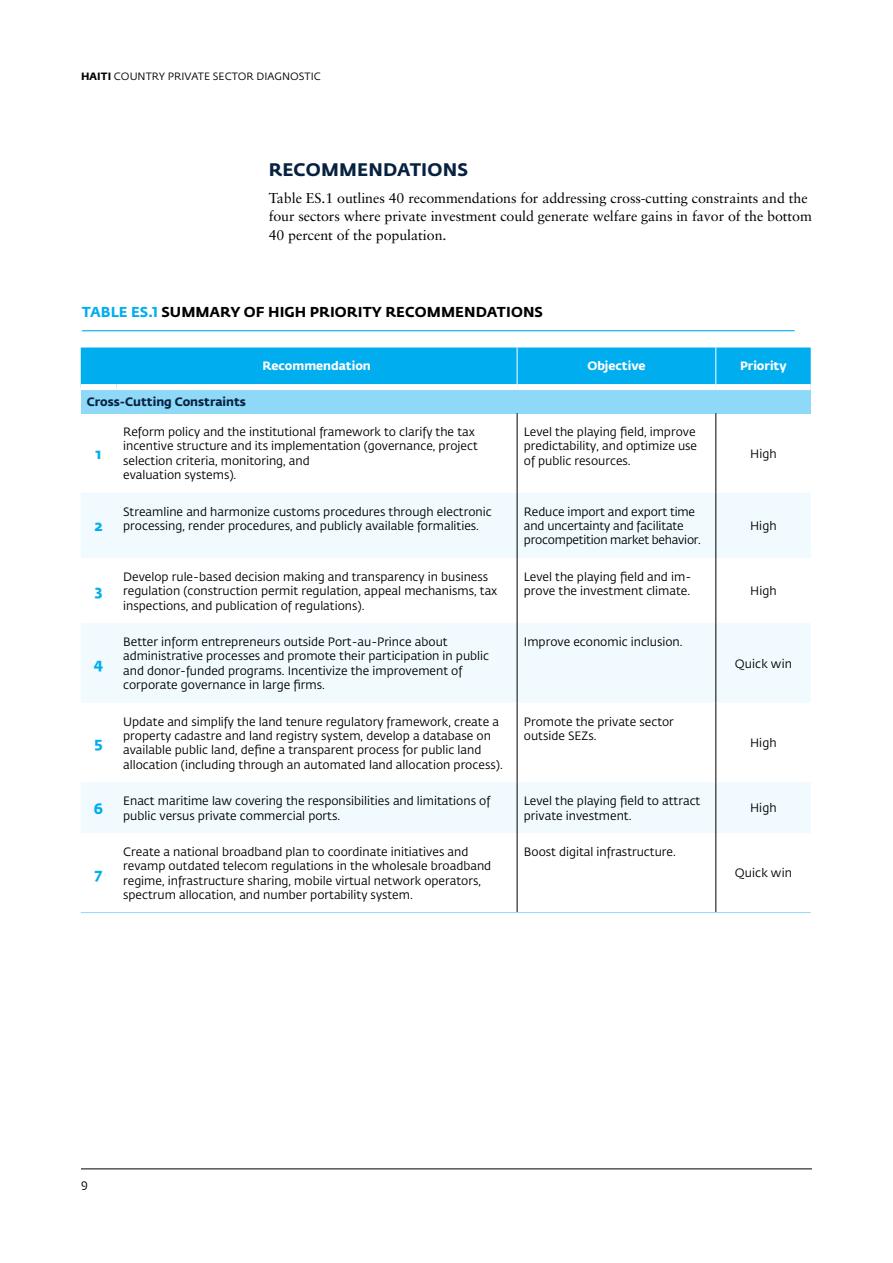
<style>
.page{position:relative;width:893px;height:1263px;background:#fff}
.page>*{position:absolute;margin:0;border:0;box-sizing:border-box;transform-origin:0 0}
.t1{font:700 18px "Fedra Sans Std";letter-spacing:.01em;color:#072241}
.t2{font:700 15px "Fedra Sans Std";color:#00aeef}
.t3{font:14.25px/18.8px "Sabon LT Pro";letter-spacing:-.005em;color:#000}
.t4{font:700 14.25px "Fedra Sans Std";letter-spacing:.01em;color:#000}
.t5{font:12px/14.4px "Fedra Sans Std";color:#000}
.t6{font:700 12px "Fedra Sans Std";color:#fff}
.t7{font:700 12px "Fedra Sans Std";color:#072241}
.t8{font:10.5px "Fedra Sans Std";color:#000}
.s1{font-weight:700}
.s2{color:#00aeef}
</style>
<div class="page">
<hr style="left:81px;top:1168px;width:731px;height:1px;background:#000">
<hr style="left:82px;top:330px;width:713px;height:1px;background:#00aeef">
<div style="left:81px;top:347px;width:730px;height:37px;background:#00aeef"></div>
<div style="left:81px;top:387px;width:730px;height:26px;background:#8ed8f8"></div>
<svg style="left:81px;top:493px;width:730px;height:340px;fill:#f1fafe"></svg>
<hr style="left:517px;top:833px;width:1px;height:79px;background:#000">
<hr style="left:716px;top:833px;width:1px;height:79px;background:#000">
<hr style="left:517px;top:413px;width:1px;height:80px;background:#000">
<hr style="left:716px;top:413px;width:1px;height:80px;background:#000">
<hr style="left:517px;top:493px;width:1px;height:65px;background:#000">
<hr style="left:716px;top:493px;width:1px;height:65px;background:#000">
<hr style="left:517px;top:558px;width:1px;height:65px;background:#000">
<hr style="left:716px;top:558px;width:1px;height:65px;background:#000">
<hr style="left:517px;top:623px;width:1px;height:80px;background:#000">
<hr style="left:716px;top:623px;width:1px;height:80px;background:#000">
<hr style="left:517px;top:703px;width:1px;height:79px;background:#000">
<hr style="left:716px;top:703px;width:1px;height:79px;background:#000">
<hr style="left:517px;top:782px;width:1px;height:51px;background:#000">
<hr style="left:716px;top:782px;width:1px;height:51px;background:#000">
<hr style="left:517px;top:347px;width:1px;height:37px;background:#fff">
<hr style="left:716px;top:347px;width:1px;height:37px;background:#fff">
<hr style="left:81px;top:912px;width:35px;height:1px;background:#8ed8f8">
<hr style="left:116px;top:912px;width:401px;height:1px;background:#8ed8f8">
<hr style="left:517px;top:912px;width:199px;height:1px;background:#8ed8f8">
<hr style="left:716px;top:912px;width:95px;height:1px;background:#8ed8f8">
<div style="left:81px;top:384px;width:35px;height:6px;background:#fff"></div>
<div style="left:116px;top:384px;width:401px;height:6px;background:#fff"></div>
<div style="left:517px;top:384px;width:199px;height:6px;background:#fff"></div>
<div style="left:716px;top:384px;width:95px;height:6px;background:#fff"></div>
<p class="t8" style="left:81px;top:70px;width:241px"><span class="s1">HAITI</span> COUNTRY PRIVATE SECTOR DIAGNOSTIC</p>
<h1 class="t1" style="left:269px;top:158px;width:201px">RECOMMENDATIONS</h1>
<p class="t3" style="left:269px;top:188px;width:545px">Table ES.1 outlines 40 recommendations for addressing cross-cutting constraints and the four sectors where private investment could generate welfare gains in favor of the bottom<br>40 percent of the population.</p>
<p class="t4" style="left:82px;top:302px;width:463px"><span class="s2">TABLE ES.1</span> SUMMARY OF HIGH PRIORITY RECOMMENDATIONS</p>
<p class="t7" style="left:87px;top:394px;width:161px">Cross-Cutting Constraints</p>
<p class="t6" style="left:262px;top:358px;width:110px">Recommendation</p>
<p class="t6" style="left:587px;top:358px;width:60px">Objective</p>
<p class="t6" style="left:740px;top:358px;width:48px">Priority</p>
<p class="t2" style="left:96px;top:444px;width:8px">1</p>
<p class="t5" style="left:123px;top:425px;width:356px">Reform policy and the institutional framework to clarify the tax incentive structure and its implementation (governance, project selection criteria, monitoring, and<br>evaluation systems).</p>
<p class="t5" style="left:524px;top:425px;width:175px">Level the playing field, improve predictability, and optimize use of public resources.</p>
<p class="t5" style="left:750px;top:446px;width:28px">High</p>
<p class="t2" style="left:95px;top:516px;width:10px">2</p>
<p class="t5" style="left:123px;top:504px;width:370px">Streamline and harmonize customs procedures through electronic processing, render procedures, and publicly available formalities.</p>
<p class="t5" style="left:524px;top:504px;width:179px">Reduce import and export time and uncertainty and facilitate procompetition market behavior.</p>
<p class="t5" style="left:750px;top:519px;width:28px">High</p>
<p class="t2" style="left:95px;top:581px;width:9px">3</p>
<p class="t5" style="left:123px;top:570px;width:376px">Develop rule-based decision making and transparency in business regulation (construction permit regulation, appeal mechanisms, tax inspections, and publication of regulations).</p>
<p class="t5" style="left:524px;top:570px;width:169px">Level the playing field and im&shy;prove the investment climate.</p>
<p class="t5" style="left:750px;top:584px;width:28px">High</p>
<p class="t2" style="left:94px;top:654px;width:11px">4</p>
<p class="t5" style="left:123px;top:635px;width:367px">Better inform entrepreneurs outside Port-au-Prince about administrative processes and promote their participation in public and donor-funded programs. Incentivize the improvement of corporate governance in large firms.</p>
<p class="t5" style="left:524px;top:635px;width:160px">Improve economic inclusion.</p>
<p class="t5" style="left:735px;top:656px;width:59px">Quick win</p>
<p class="t2" style="left:94px;top:733px;width:10px">5</p>
<p class="t5" style="left:123px;top:714px;width:381px">Update and simplify the land tenure regulatory framework, create a property cadastre and land registry system, develop a database on available public land, define a transparent process for public land allocation (including through an automated land allocation process).</p>
<p class="t5" style="left:524px;top:714px;width:152px">Promote the private sector outside SEZs.</p>
<p class="t5" style="left:750px;top:736px;width:28px">High</p>
<p class="t2" style="left:94px;top:798px;width:11px">6</p>
<p class="t5" style="left:123px;top:794px;width:369px">Enact maritime law covering the responsibilities and limitations of public versus private commercial ports.</p>
<p class="t5" style="left:524px;top:794px;width:178px">Level the playing field to attract private investment.</p>
<p class="t5" style="left:750px;top:801px;width:28px">High</p>
<p class="t2" style="left:95px;top:864px;width:9px">7</p>
<p class="t5" style="left:123px;top:845px;width:370px">Create a national broadband plan to coordinate initiatives and revamp outdated telecom regulations in the wholesale broadband regime, infrastructure sharing, mobile virtual network operators, spectrum allocation, and number portability system.</p>
<p class="t5" style="left:524px;top:845px;width:153px">Boost digital infrastructure.</p>
<p class="t5" style="left:735px;top:866px;width:59px">Quick win</p>
<p class="t5" style="left:81px;top:1176px;width:8px">9</p>
</div>
